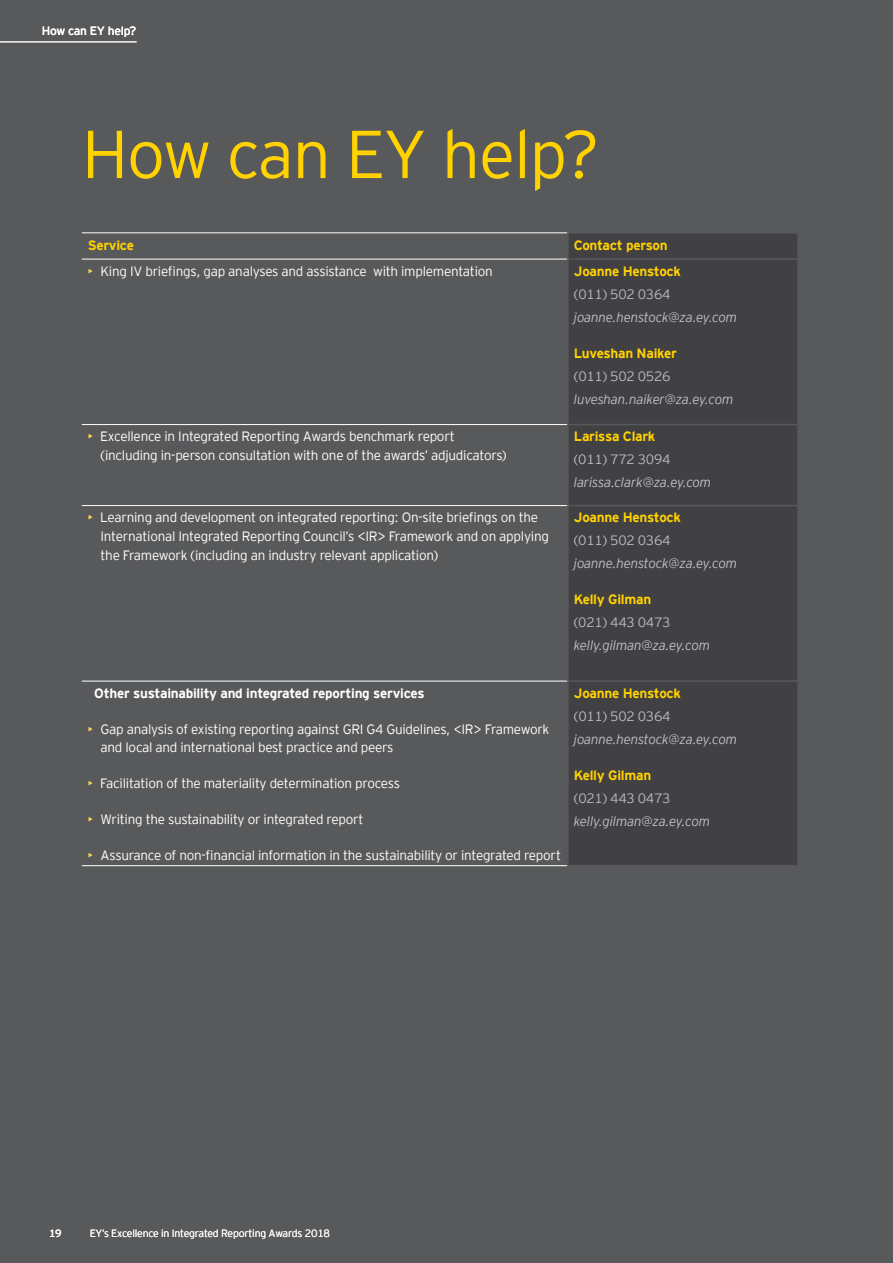
<style>
.page{position:relative;width:893px;height:1263px;background:#58595b}
.page>*{position:absolute;margin:0;border:0;box-sizing:border-box;transform-origin:0 0}
.t1{font:300 67.5px "EY Interstate";letter-spacing:-.02em;color:#ffd200}
.t2{font:300 13.5px/18.8px "EY Interstate";letter-spacing:-.02em;color:#fff}
.t3{font:italic 300 13.5px "EY Interstate";letter-spacing:-.02em;color:#bcbec0}
.t4{font:700 13.5px "EY Interstate";letter-spacing:-.02em;color:#ffd200}
.t5{font:300 13.5px "EY Interstate";letter-spacing:-.02em;color:#bcbec0}
.t6{font:700 13.5px "EY Interstate";letter-spacing:-.02em;color:#fff}
.t7{font:12px "EY Interstate";letter-spacing:-.02em;color:#fff}
.t8{font:300 10.5px "EY Interstate";letter-spacing:-.02em;color:#fff}
.t9{font:10.5px "EY Interstate";color:#fff}
.s1{color:#ffda4f}
</style>
<div class="page">
<div style="left:569px;top:234px;width:228px;height:631px;background:#414042"></div>
<hr style="left:567px;top:258px;width:230px;height:2px;background:#58595b">
<hr style="left:567px;top:424px;width:230px;height:1px;background:#58595b">
<hr style="left:567px;top:505px;width:230px;height:1px;background:#58595b">
<hr style="left:567px;top:680px;width:230px;height:2px;background:#58595b">
<hr style="left:82px;top:232px;width:485px;height:1px;background:#fff">
<hr style="left:82px;top:259px;width:485px;height:1px;background:#fff">
<hr style="left:82px;top:424px;width:485px;height:1px;background:#fff">
<hr style="left:82px;top:505px;width:485px;height:1px;background:#fff">
<hr style="left:82px;top:681px;width:485px;height:1px;background:#fff">
<hr style="left:82px;top:865px;width:485px;height:1px;background:#fff">
<hr style="left:0;top:41px;width:137px;height:1px;background:#fff">
<p class="t7" style="left:42px;top:22px;width:96px">How can EY help?</p>
<h1 class="t1" style="left:82px;top:106px;width:519px">How can EY help?</h1>
<p class="t4" style="left:88px;top:235px;width:48px">Service</p>
<p class="t4" style="left:574px;top:235px;width:95px">Contact person</p>
<p class="t2" style="left:88px;top:261px;width:407px"><span class="s1">•</span> King IV briefings, gap analyses and assistance with implementation</p>
<p class="t4" style="left:574px;top:261px;width:109px">Joanne Henstock</p>
<p class="t5" style="left:574px;top:284px;width:98px">(011) 502 0364</p>
<p class="t3" style="left:574px;top:307px;width:165px">joanne.henstock@za.ey.com</p>
<p class="t4" style="left:574px;top:343px;width:104px">Luveshan Naiker</p>
<p class="t5" style="left:574px;top:366px;width:98px">(011) 502 0526</p>
<p class="t3" style="left:574px;top:389px;width:161px">luveshan.naiker@za.ey.com</p>
<p class="t2" style="left:101px;top:426px;width:408px;text-indent:-13px"><span class="s1">•</span> Excellence in Integrated Reporting Awards benchmark report (including in-person consultation with one of the awards’ adjudicators)</p>
<p class="t4" style="left:574px;top:427px;width:83px">Larissa Clark</p>
<p class="t5" style="left:574px;top:450px;width:98px">(011) 772 3094</p>
<p class="t3" style="left:574px;top:473px;width:139px">larissa.clark@za.ey.com</p>
<p class="t2" style="left:101px;top:507px;width:450px;text-indent:-13px"><span class="s1">•</span> Learning and development on integrated reporting: On-site briefings on the<br>International Integrated Reporting Council’s &lt;IR&gt; Framework and on applying the Framework (including an industry relevant application)</p>
<p class="t4" style="left:574px;top:508px;width:109px">Joanne Henstock</p>
<p class="t5" style="left:574px;top:531px;width:98px">(011) 502 0364</p>
<p class="t3" style="left:574px;top:554px;width:165px">joanne.henstock@za.ey.com</p>
<p class="t4" style="left:574px;top:590px;width:79px">Kelly Gilman</p>
<p class="t5" style="left:574px;top:613px;width:98px">(021) 443 0473</p>
<p class="t3" style="left:574px;top:636px;width:138px">kelly.gilman@za.ey.com</p>
<p class="t6" style="left:94px;top:683px;width:332px">Other sustainability and integrated reporting services</p>
<p class="t2" style="left:101px;top:719px;width:450px;text-indent:-13px"><span class="s1">•</span> Gap analysis of existing reporting against GRI G4 Guidelines, &lt;IR&gt; Framework and local and international best practice and peers</p>
<p class="t2" style="left:88px;top:773px;width:314px"><span class="s1">•</span> F► acilitation of the materiality determination process</p>
<p class="t2" style="left:88px;top:809px;width:277px"><span class="s1">•</span> Writing the sustainability or integrated report</p>
<p class="t2" style="left:88px;top:845px;width:475px"><span class="s1">•</span> Assurance of non-financial information in the sustainability or integrated report</p>
<p class="t4" style="left:574px;top:683px;width:109px">Joanne Henstock</p>
<p class="t5" style="left:574px;top:706px;width:98px">(011) 502 0364</p>
<p class="t3" style="left:574px;top:729px;width:165px">joanne.henstock@za.ey.com</p>
<p class="t4" style="left:574px;top:765px;width:79px">Kelly Gilman</p>
<p class="t5" style="left:574px;top:788px;width:98px">(021) 443 0473</p>
<p class="t3" style="left:574px;top:811px;width:138px">kelly.gilman@za.ey.com</p>
<p class="t9" style="left:49px;top:1225px;width:14px">19</p>
<p class="t8" style="left:90px;top:1225px;width:242px">EY’s Excellence in Integrated Reporting Awards 2018</p>
</div>
